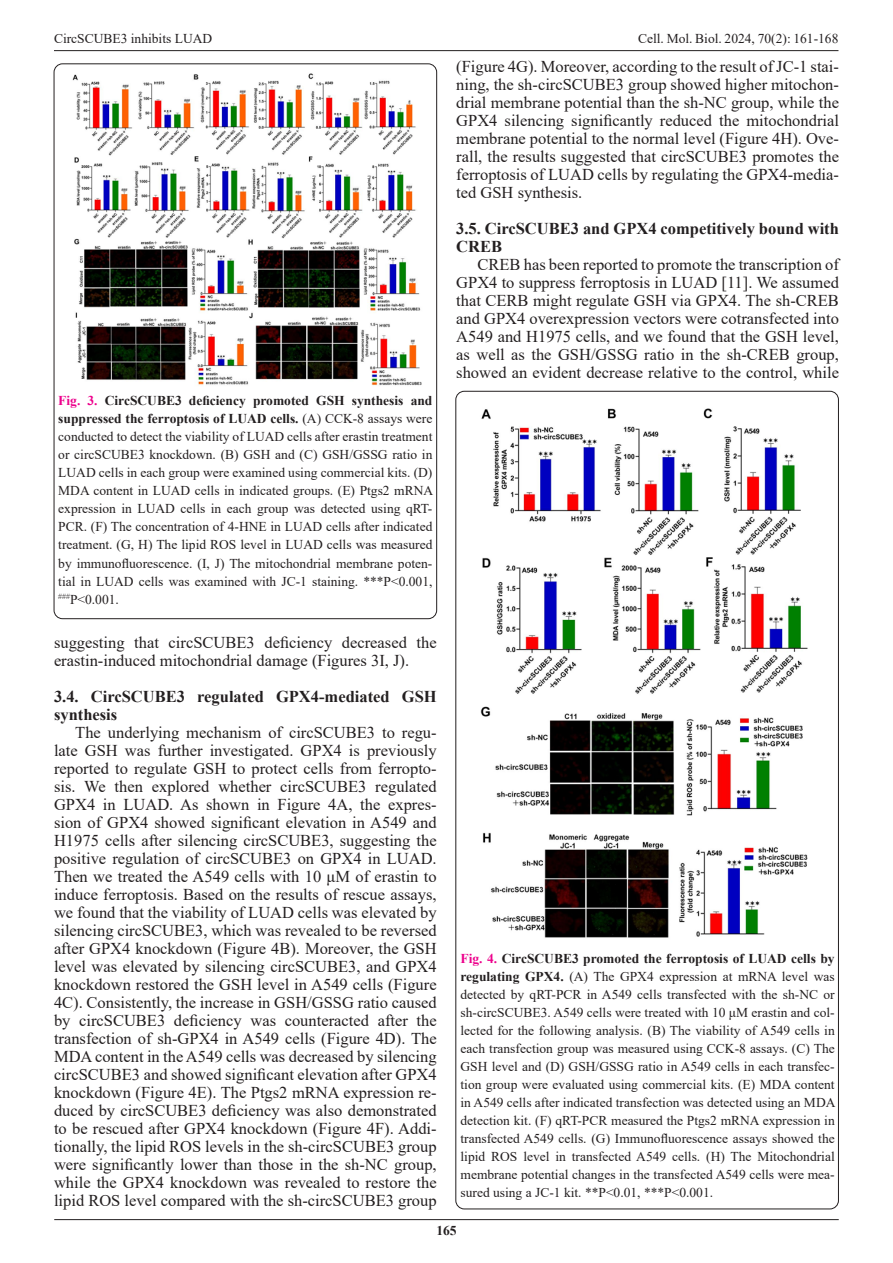
<style>
.page{position:relative;width:893px;height:1263px;background:#fff}
.page>*{position:absolute;margin:0;border:0;box-sizing:border-box;transform-origin:0 0}
.t1{font:16.5px/18px "Times New Roman";color:#231f20;text-align:justify}
.t2{font:700 16.5px/18px "Times New Roman";color:#231f20}
.t3{font:13.5px/18px "Times New Roman";color:#231f20;text-align:justify}
.t4{font:700 13.5px "Times New Roman";color:#231f20}
.s1{font-weight:700;color:#ed028c}
.s2{font-weight:700}
</style>
<div class="page">
<hr style="left:54px;top:50px;width:784px;height:1px;background:#231f20">
<hr style="left:54px;top:1219px;width:785px;height:1px;background:#231f20">
<img style="left:72px;top:73px;width:350px;height:313px">
<img style="left:480px;top:408px;width:328px;height:530px">
<p class="t3" style="left:54px;top:29px;width:160px">CircSCUBE3 inhibits LUAD</p>
<p class="t3" style="left:638px;top:29px;width:202px">Cell. Mol. Biol. 2024, 70(2): 161-168</p>
<p class="t3" style="left:58px;top:391px;width:376px"><span class="s1">Fig. 3.</span> <span class="s2">CircSCUBE3 deficiency promoted GSH synthesis and suppressed the ferroptosis of LUAD cells.</span> (A) CCK-8 assays were conducted to detect the viability of LUAD cells after erastin treatment or circSCUBE3 knockdown. (B) GSH and (C) GSH/GSSG ratio in LUAD cells in each group were examined using commercial kits. (D)<br>MDA content in LUAD cells in indicated groups. (E) Ptgs2 mRNA expression in LUAD cells in each group was detected using qRT-PCR. (F) The concentration of 4-HNE in LUAD cells after indicated treatment. (G, H) The lipid ROS level in LUAD cells was measured by immunofluorescence. (I, J) The mitochondrial membrane poten&shy;tial in LUAD cells was examined with JC-1 staining. ***P&lt;0.001, <sup>###</sup>P&lt;0.001.</p>
<p class="t1" style="left:54px;top:633px;width:384px">suggesting that circSCUBE3 deficiency decreased the erastin-induced mitochondrial damage (Figures 3I, J).</p>
<p class="t2" style="left:54px;top:687px;width:384px">3.4. CircSCUBE3 regulated GPX4-mediated GSH synthesis</p>
<p class="t1" style="left:54px;top:723px;width:384px;text-indent:21px">The underlying mechanism of circSCUBE3 to regu&shy;late GSH was further investigated. GPX4 is previously reported to regulate GSH to protect cells from ferropto&shy;sis. We then explored whether circSCUBE3 regulated GPX4 in LUAD. As shown in Figure 4A, the expres&shy;sion of GPX4 showed significant elevation in A549 and H1975 cells after silencing circSCUBE3, suggesting the positive regulation of circSCUBE3 on GPX4 in LUAD.<br>Then we treated the A549 cells with 10 μM of erastin to induce ferroptosis. Based on the results of rescue assays, we found that the viability of LUAD cells was elevated by silencing circSCUBE3, which was revealed to be reversed after GPX4 knockdown (Figure 4B). Moreover, the GSH level was elevated by silencing circSCUBE3, and GPX4 knockdown restored the GSH level in A549 cells (Figure 4C). Consistently, the increase in GSH/GSSG ratio caused by circSCUBE3 deficiency was counteracted after the transfection of sh-GPX4 in A549 cells (Figure 4D). The MDA content in the A549 cells was decreased by silencing circSCUBE3 and showed significant elevation after GPX4 knockdown (Figure 4E). The Ptgs2 mRNA expression re&shy;duced by circSCUBE3 deficiency was also demonstrated to be rescued after GPX4 knockdown (Figure 4F). Addi&shy;tionally, the lipid ROS levels in the sh-circSCUBE3 group were significantly lower than those in the sh-NC group, while the GPX4 knockdown was revealed to restore the lipid ROS level compared with the sh-circSCUBE3 group</p>
<p class="t1" style="left:456px;top:57px;width:384px">(Figure 4G). Moreover, according to the result of JC-1 stai&shy;ning, the sh-circSCUBE3 group showed higher mitochon&shy;drial membrane potential than the sh-NC group, while the GPX4 silencing significantly reduced the mitochondrial membrane potential to the normal level (Figure 4H). Ove&shy;rall, the results suggested that circSCUBE3 promotes the ferroptosis of LUAD cells by regulating the GPX4-media&shy;ted GSH synthesis.</p>
<p class="t2" style="left:456px;top:219px;width:384px">3.5. CircSCUBE3 and GPX4 competitively bound with<br>CREB</p>
<p class="t1" style="left:456px;top:255px;width:384px;text-indent:21px">CREB has been reported to promote the transcription of GPX4 to suppress ferroptosis in LUAD [11]. We assumed that CERB might regulate GSH via GPX4. The sh-CREB and GPX4 overexpression vectors were cotransfected into A549 and H1975 cells, and we found that the GSH level, as well as the GSH/GSSG ratio in the sh-CREB group, showed an evident decrease relative to the control, while</p>
<p class="t3" style="left:460px;top:949px;width:376px"><span class="s1">Fig. 4.</span> <span class="s2">CircSCUBE3 promoted the ferroptosis of LUAD cells by regulating GPX4.</span> (A) The GPX4 expression at mRNA level was detected by qRT-PCR in A549 cells transfected with the sh-NC or sh-circSCUBE3. A549 cells were treated with 10 μM erastin and col&shy;lected for the following analysis. (B) The viability of A549 cells in each transfection group was measured using CCK-8 assays. (C) The GSH level and (D) GSH/GSSG ratio in A549 cells in each transfec&shy;tion group were evaluated using commercial kits. (E) MDA content in A549 cells after indicated transfection was detected using an MDA detection kit. (F) qRT-PCR measured the Ptgs2 mRNA expression in transfected A549 cells. (G) Immunofluorescence assays showed the lipid ROS level in transfected A549 cells. (H) The Mitochondrial membrane potential changes in the transfected A549 cells were mea&shy;sured using a JC-1 kit. **P&lt;0.01, ***P&lt;0.001.</p>
<p class="t4" style="left:436px;top:1220px;width:22px">165</p>
</div>
